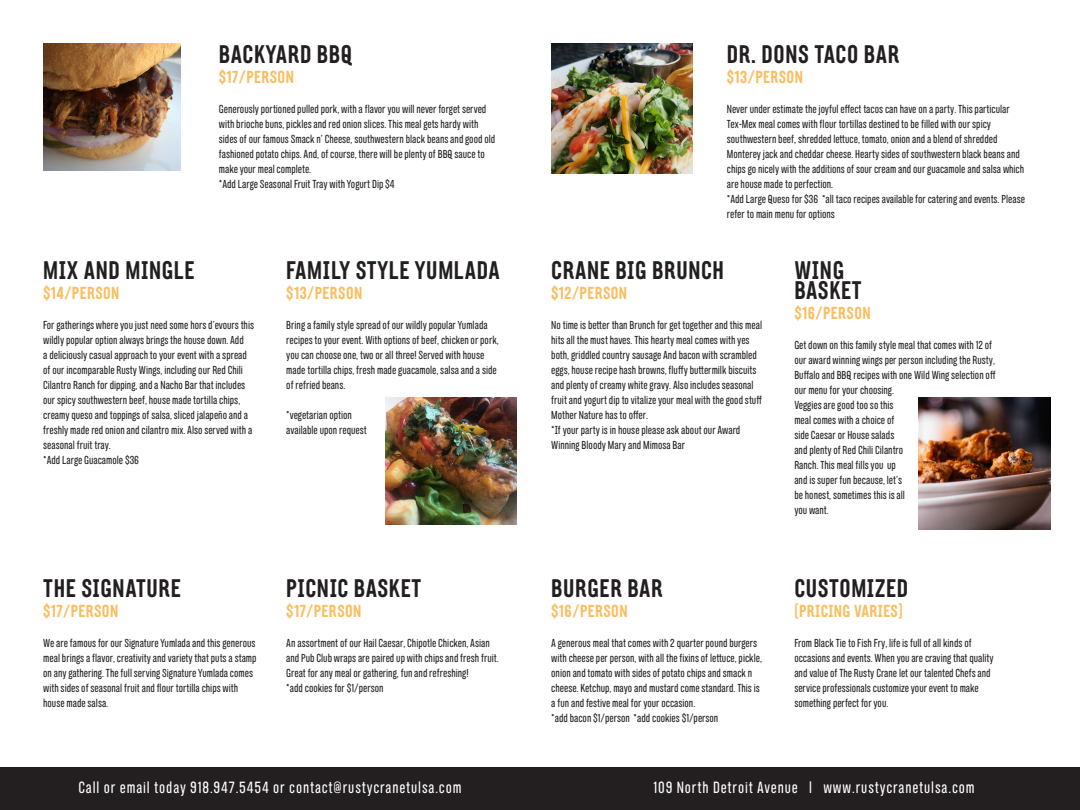
<style>
.page{position:relative;width:1080px;height:810px;background:#fff}
.page>*{position:absolute;margin:0;border:0;box-sizing:border-box;transform-origin:0 0}
.t1{font:700 27.5px "Interborough";letter-spacing:.025em;color:#231f20}
.t2{font:700 18.75px "Interborough";letter-spacing:.025em;color:#fabd5f}
.Menu_Item-_Left{font:17.5px "Interborough";letter-spacing:.05em;color:#fff}
.t3{font:12.5px/15px "Interborough";color:#231f20}
</style>
<div class="page">
<img style="left:551px;top:43px;width:142px;height:130px">
<div style="left:0;top:768px;width:1080px;height:42px;background:#231f20"></div>
<img style="left:43px;top:43px;width:137px;height:127px">
<img style="left:385px;top:398px;width:132px;height:127px">
<img style="left:919px;top:398px;width:131px;height:131px">
<p class="t1" style="left:219px;top:37px;width:135px">BACKYARD BBQ</p>
<p class="t2" style="left:219px;top:66px;width:77px">$17/PERSON</p>
<p class="t3" style="left:219px;top:101px;width:278px">Generously portioned pulled pork, with a flavor you will never forget served with brioche buns, pickles and red onion slices. This meal gets hardy with sides of our famous Smack n’ Cheese, southwestern black beans and good old fashioned potato chips. And, of course, there will be plenty of BBQ sauce to make your meal complete.</p>
<p class="t3" style="left:219px;top:176px;width:177px">*Add Large Seasonal Fruit Tray with Yogurt Dip $4</p>
<p class="t1" style="left:43px;top:253px;width:153px">MIX AND MINGLE</p>
<p class="t2" style="left:43px;top:281px;width:78px">$14/PERSON</p>
<p class="t3" style="left:43px;top:317px;width:212px">For gatherings where you just need some hors d’evours this wildly popular option always brings the house down. Add<br>a deliciously casual approach to your event with a spread of our incomparable Rusty Wings, including our Red Chili Cilantro Ranch for dipping, and a Nacho Bar that includes our spicy southwestern beef, house made tortilla chips, creamy queso and toppings of salsa, sliced jalapeño and a freshly made red onion and cilantro mix. Also served with a seasonal fruit tray.</p>
<p class="t3" style="left:43px;top:452px;width:97px">*Add Large Guacamole $36</p>
<p class="t1" style="left:286px;top:253px;width:215px">FAMILY STYLE YUMLADA</p>
<p class="t2" style="left:286px;top:281px;width:78px">$13/PERSON</p>
<p class="t3" style="left:286px;top:317px;width:214px">Bring a family style spread of our wildly popular Yumlada recipes to your event. With options of beef, chicken or pork, you can choose one, two or all three! Served with house made tortilla chips, fresh made guacamole, salsa and a side of refried beans.</p>
<p class="t3" style="left:286px;top:407px;width:82px">*vegetarian option available upon request</p>
<p class="t1" style="left:43px;top:571px;width:139px">THE SIGNATURE</p>
<p class="t2" style="left:43px;top:600px;width:77px">$17/PERSON</p>
<p class="t3" style="left:43px;top:635px;width:215px">We are famous for our Signature Yumlada and this generous meal brings a flavor, creativity and variety that puts a stamp on any gathering. The full serving Signature Yumlada comes with sides of seasonal fruit and flour tortilla chips with house made salsa.</p>
<p class="t1" style="left:286px;top:571px;width:136px">PICNIC BASKET</p>
<p class="t2" style="left:286px;top:600px;width:77px">$17/PERSON</p>
<p class="t3" style="left:286px;top:635px;width:214px">An assortment of our Hail Caesar, Chipotle Chicken, Asian and Pub Club wraps are paired up with chips and fresh fruit.<br>Great for any meal or gathering, fun and refreshing!</p>
<p class="t3" style="left:286px;top:680px;width:99px">*add cookies for $1/person</p>
<p class="t1" style="left:727px;top:37px;width:174px">DR. DONS TACO BAR</p>
<p class="t2" style="left:727px;top:66px;width:78px">$13/PERSON</p>
<p class="t3" style="left:727px;top:101px;width:299px">Never under estimate the joyful effect tacos can have on a party. This particular Tex-Mex meal comes with flour tortillas destined to be filled with our spicy southwestern beef, shredded lettuce, tomato, onion and a blend of shredded Monterey jack and cheddar cheese. Hearty sides of southwestern black beans and chips go nicely with the additions of sour cream and our guacamole and salsa which are house made to perfection.</p>
<p class="t3" style="left:727px;top:191px;width:300px">*Add Large Queso for $36 *all taco recipes available for catering and events. Please refer to main menu for options</p>
<p class="t1" style="left:551px;top:253px;width:174px">CRANE BIG BRUNCH</p>
<p class="t2" style="left:551px;top:281px;width:77px">$12/PERSON</p>
<p class="t3" style="left:551px;top:317px;width:212px">No time is better than Brunch for get together and this meal hits all the must haves. This hearty meal comes with yes both, griddled country sausage And bacon with scrambled eggs, house recipe hash browns, fluffy buttermilk biscuits and plenty of creamy white gravy. Also includes seasonal fruit and yogurt dip to vitalize your meal with the good stuff Mother Nature has to offer.</p>
<p class="t3" style="left:551px;top:422px;width:191px">*If your party is in house please ask about our Award<br>Winning Bloody Mary and Mimosa Bar</p>
<p class="t1" style="left:551px;top:571px;width:113px">BURGER BAR</p>
<p class="t2" style="left:551px;top:600px;width:78px">$16/PERSON</p>
<p class="t3" style="left:551px;top:635px;width:212px">A generous meal that comes with 2 quarter pound burgers with cheese per person, with all the fixins of lettuce, pickle, onion and tomato with sides of potato chips and smack n cheese. Ketchup, mayo and mustard come standard. This is a fun and festive meal for your occasion.<br>*add bacon $1/person *add cookies $1/person</p>
<p class="t1" style="left:794px;top:253px;width:51px">WING</p>
<p class="t1" style="left:794px;top:273px;width:69px">BASKET</p>
<p class="t2" style="left:794px;top:301px;width:78px">$16/PERSON</p>
<p class="t3" style="left:794px;top:337px;width:203px">Get down on this family style meal that comes with 12 of our award winning wings per person including the Rusty, Buffalo and BBQ recipes with one Wild Wing selection off our menu for your choosing.<br>Veggies are good too so this<br>meal comes with a choice of<br>side Caesar or House salads<br>and plenty of Red Chili Cilantro<br>Ranch. This meal fills you up<br>and is super fun because, let’s<br>be honest, sometimes this is all<br>you want.</p>
<p class="t1" style="left:794px;top:571px;width:115px">CUSTOMIZED</p>
<p class="t2" style="left:794px;top:600px;width:110px">(PRICING VARIES)</p>
<p class="t3" style="left:794px;top:635px;width:201px">From Black Tie to Fish Fry, life is full of all kinds of occasions and events. When you are craving that quality and value of The Rusty Crane let our talented Chefs and service professionals customize your event to make something perfect for you.</p>
<p class="Menu_Item-_Left" style="left:78px;top:777px;width:385px">Call or email today 918.947.5454 or contact@rustycranetulsa.com</p>
<p class="Menu_Item-_Left" style="left:653px;top:777px;width:323px">109 North Detroit Avenue l www.rustycranetulsa.com</p>
</div>
